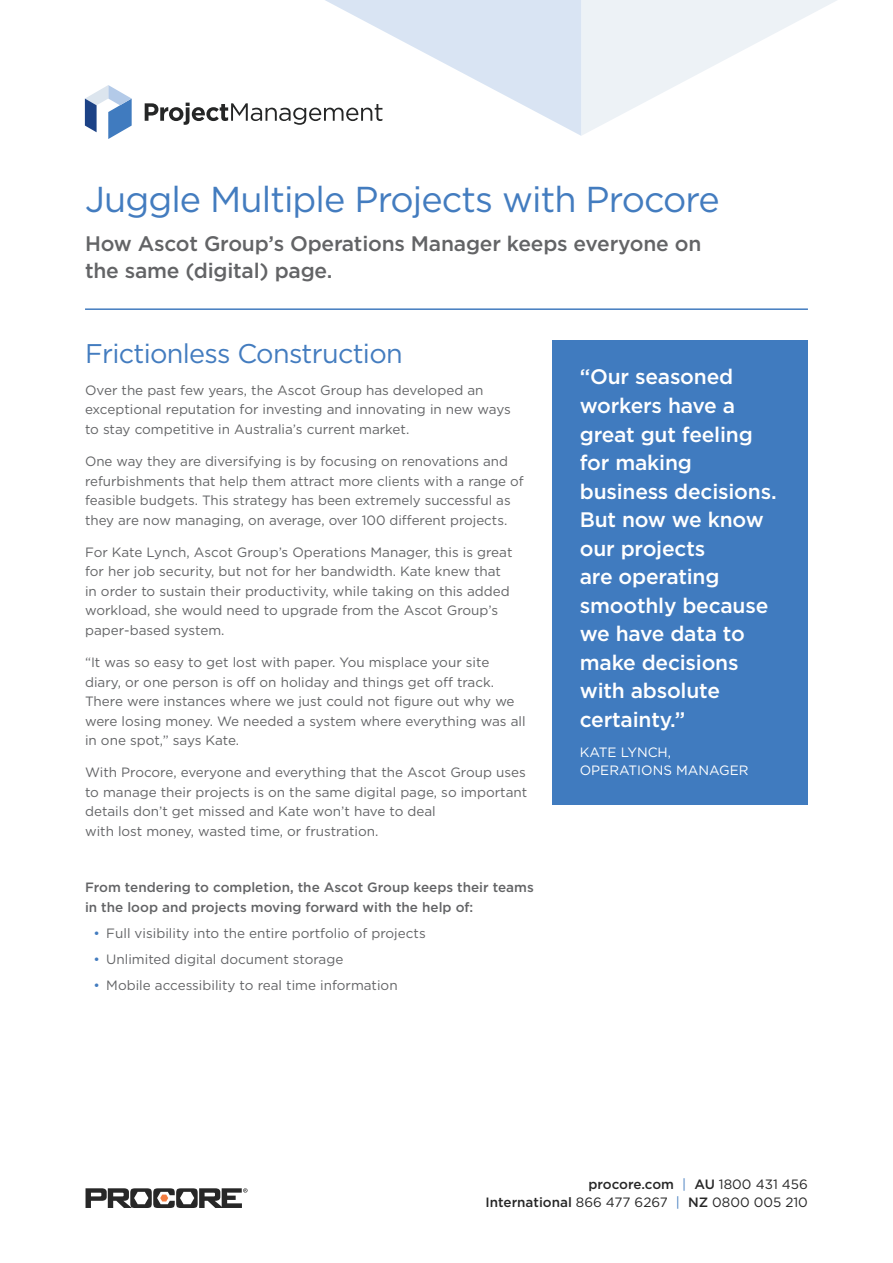
<style>
.page{position:relative;width:893px;height:1263px;background:#fff}
.page>*{position:absolute;margin:0;border:0;box-sizing:border-box;transform-origin:0 0}
.t1{font:36px "Gotham";letter-spacing:-.025em;color:#437cbf}
.t2{font:27px "Gotham";letter-spacing:-.025em;color:#437cbf}
.t3{font:500 21px/28.5px "Gotham";letter-spacing:-.01em;color:#fff}
.t4{font:500 21px/27px "Gotham";letter-spacing:-.01em;color:#636466}
.t5{font:13.5px/19.5px "Gotham";color:#636466}
.t6{font:500 13.5px/19.5px "Gotham";color:#636466}
.t7{font:13.5px/17.4px "Gotham";color:#272727;text-align:right}
.Name{font:13.5px/18px "Gotham";color:#fff}
.s1{color:#437cbf}
.s2{font-weight:500}
</style>
<div class="page">
<svg style="left:145px;top:0;width:692px;height:136px"></svg>
<svg style="left:85px;top:85px;width:47px;height:54px"></svg>
<svg style="left:86px;top:1188px;width:162px;height:20px"></svg>
<hr style="left:85px;top:308px;width:723px;height:2px;background:#437cbf">
<div style="left:553px;top:340px;width:255px;height:465px;background:#407bbf"></div>
<h1 class="t1" style="left:85px;top:179px;width:636px">Juggle Multiple Projects with Procore</h1>
<h2 class="t4" style="left:85px;top:230px;width:618px">How Ascot Group’s Operations Manager keeps everyone on the same (digital) page.</h2>
<h3 class="t2" style="left:85px;top:338px;width:319px">Frictionless Construction</h3>
<p class="t5" style="left:85px;top:380px;width:427px">Over the past few years, the Ascot Group has developed an exceptional reputation for investing and innovating in new ways to stay competitive in Australia’s current market.</p>
<p class="t5" style="left:85px;top:451px;width:440px">One way they are diversifying is by focusing on renovations and refurbishments that help them attract more clients with a range of feasible budgets. This strategy has been extremely successful as they are now managing, on average, over 100 different projects.</p>
<p class="t5" style="left:85px;top:542px;width:429px">For Kate Lynch, Ascot Group’s Operations Manager, this is great for her job security, but not for her bandwidth. Kate knew that in order to sustain their productivity, while taking on this added workload, she would need to upgrade from the Ascot Group’s paper-based system.</p>
<p class="t5" style="left:85px;top:652px;width:442px">“It was so easy to get lost with paper. You misplace your site diary, or one person is off on holiday and things get off track.<br>There were instances where we just could not figure out why we were losing money. We needed a system where everything was all in one spot,” says Kate.</p>
<p class="t5" style="left:85px;top:762px;width:444px">With Procore, everyone and everything that the Ascot Group uses to manage their projects is on the same digital page, so important details don’t get missed and Kate won’t have to deal<br>with lost money, wasted time, or frustration.</p>
<h5 class="t6" style="left:85px;top:877px;width:450px">From tendering to completion, the Ascot Group keeps their teams in the loop and projects moving forward with the help of:</h5>
<p class="t5" style="left:94px;top:923px;width:334px"><span class="s1">•</span> Full visibility into the entire portfolio of projects</p>
<p class="t5" style="left:94px;top:949px;width:251px"><span class="s1">•</span> Unlimited digital document storage</p>
<p class="t5" style="left:94px;top:975px;width:306px"><span class="s1">•</span> Mobile accessibility to real time information</p>
<p class="t3" style="left:580px;top:362px;width:198px">“Our seasoned workers have a great gut feeling for making business decisions.<br>But now we know our projects<br>are operating smoothly because we have data to make decisions with absolute certainty.”</p>
<p class="Name" style="left:580px;top:743px;width:170px">KATE LYNCH,<br>OPERATIONS MANAGER</p>
<p class="t7" style="left:486px;top:1176px;width:324px"><span class="s2">procore.com</span> <span class="s1">|</span> <span class="s2">AU</span> 1800 431 456<br><span class="s2">International</span> 866 477 6267 <span class="s1">|</span> <span class="s2">NZ</span> 0800 005 210</p>
</div>
